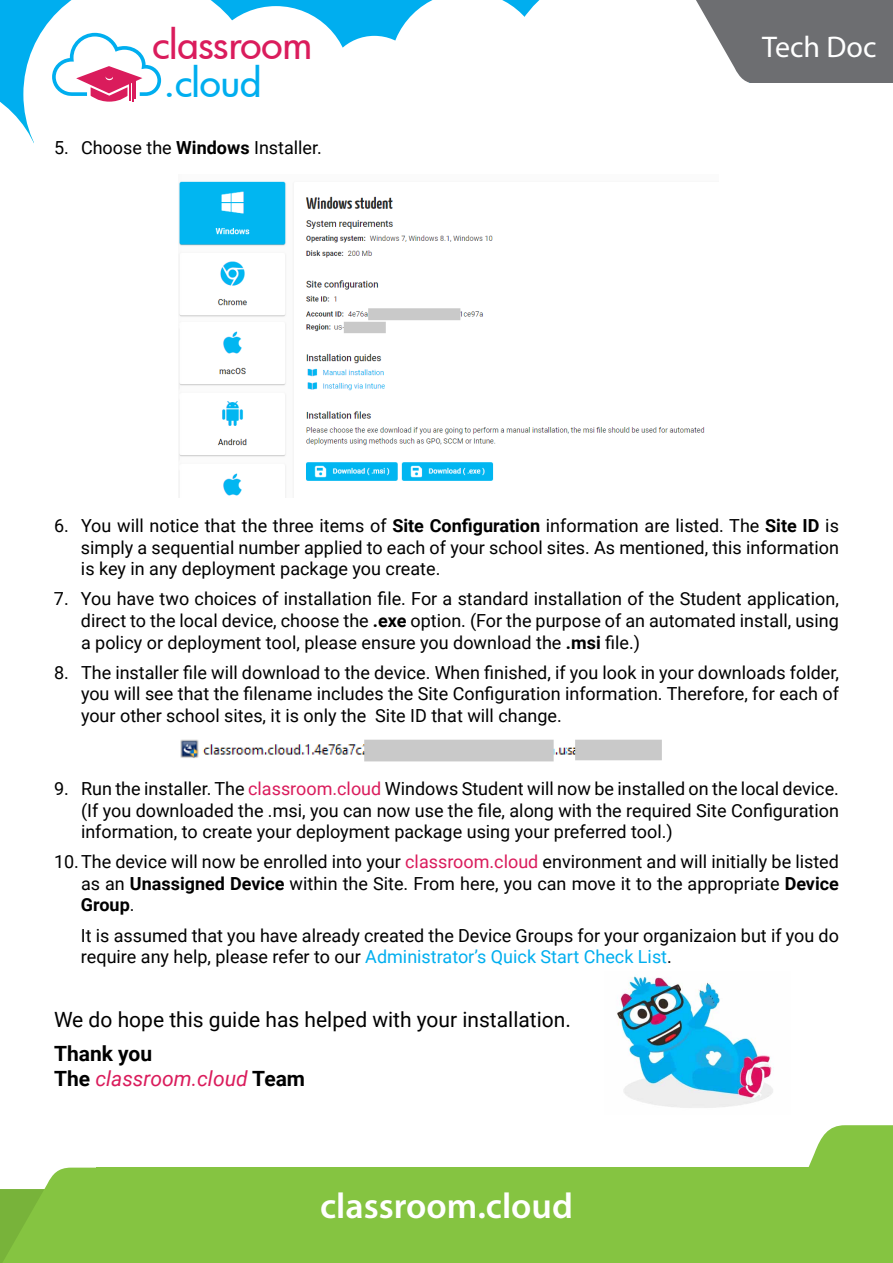
<style>
.page{position:relative;width:893px;height:1263px;background:#fff}
.page>*{position:absolute;margin:0;border:0;box-sizing:border-box;transform-origin:0 0}
.t1{font:38.85px "Futura Md";letter-spacing:-.005em;color:#da1c5c}
.t2{font:38.85px "Futura Md";letter-spacing:-.01em;color:#00aeef}
.t3{font:600 36px "Myriad Pro";color:#fff}
.t4{font:30px "Myriad Pro";color:#fff}
.t5{font:21px "Roboto";color:#000}
.t6{font:700 21px/25.2px "Roboto";color:#000}
.t7{font:18px/21.6px "Roboto";color:#000;text-align:justify}
.s1{font-weight:700}
.s2{color:#da1c5c}
.s3{color:#00aeef}
.s4{font-weight:400;font-style:italic;color:#da1c5c}
</style>
<div class="page">
<div style="left:0;top:0;width:893px;height:234px;background:#00aeef"></div>
<div style="left:202px;top:6px;width:148px;height:147px;background:#fff;border-radius:50%"></div>
<div style="left:326px;top:36px;width:97px;height:96px;background:#fff;border-radius:50%"></div>
<svg style="left:390px;top:0;width:111px;height:83px"></svg>
<div style="left:501px;top:0;width:166px;height:83px;background:#fff"></div>
<svg style="left:24px;top:0;width:235px;height:83px;fill:#fff"></svg>
<svg style="left:667px;top:0;width:226px;height:83px;background:#8f9092"></svg>
<svg style="left:0;top:80px;width:44px;height:154px;background:#d6f2fc"></svg>
<svg style="left:0;top:1167px;width:96px;height:96px;background:#92c858"></svg>
<svg style="left:808px;top:1125px;width:85px;height:42px;background:#95cb5a"></svg>
<div style="left:96px;top:1167px;width:797px;height:96px;background:#85c441"></div>
<div style="left:34px;top:83px;width:859px;height:216px;background:#fff"></div>
<svg style="left:52px;top:33px;width:109px;height:69px"></svg>
<img style="left:179px;top:181px;width:526px;height:316px">
<img style="left:180px;top:739px;width:482px;height:23px">
<img style="left:617px;top:976px;width:157px;height:132px">
<h1 class="t1" style="left:153px;top:18px;width:161px">classroom</h1>
<h1 class="t2" style="left:164px;top:56px;width:100px">.cloud</h1>
<p class="t7" style="left:54px;top:136px;width:269px">5. Choose the <span class="s1">Windows</span> Installer.</p>
<h3 class="t4" style="left:762px;top:29px;width:116px">Tech Doc</h3>
<p class="t7" style="left:81px;top:514px;width:759px;text-indent:-27px">6. You will notice that the three items of <span class="s1">Site Configuration</span> information are listed. The <span class="s1">Site ID</span> is simply a sequential number applied to each of your school sites. As mentioned, this information is key in any deployment package you create.</p>
<p class="t7" style="left:81px;top:587px;width:759px;text-indent:-27px">7. You have two choices of installation file. For a standard installation of the Student application, direct to the local device, choose the <span class="s1">.exe</span> option. (For the purpose of an automated install, using a policy or deployment tool, please ensure you download the <span class="s1">.msi</span> file.)</p>
<p class="t7" style="left:81px;top:661px;width:759px;text-indent:-27px">8. The installer file will download to the device. When finished, if you look in your downloads folder, you will see that the filename includes the Site Configuration information. Therefore, for each of your other school sites, it is only the Site ID that will change.</p>
<p class="t7" style="left:81px;top:777px;width:759px;text-indent:-27px">9. Run the installer. The <span class="s2">classroom.cloud</span> Windows Student will now be installed on the local device. (If you downloaded the .msi, you can now use the file, along with the required Site Configuration information, to create your deployment package using your preferred tool.)</p>
<p class="t7" style="left:81px;top:850px;width:759px;text-indent:-27px">10.The device will now be enrolled into your <span class="s2">classroom.cloud</span> environment and will initially be listed as an <span class="s1">Unassigned Device</span> within the Site. From here, you can move it to the appropriate <span class="s1">Device Group</span>.</p>
<p class="t7" style="left:81px;top:924px;width:759px">It is assumed that you have already created the Device Groups for your organizaion but if you do require any help, please refer to our <span class="s3">Administrator’s Quick Start Check List</span>.</p>
<p class="t5" style="left:54px;top:1005px;width:518px">We do hope this guide has helped with your installation.</p>
<p class="t6" style="left:54px;top:1040px;width:253px">Thank you<br>The <span class="s4">classroom.cloud</span> Team</p>
<h2 class="t3" style="left:320px;top:1183px;width:254px">classroom.cloud</h2>
</div>
